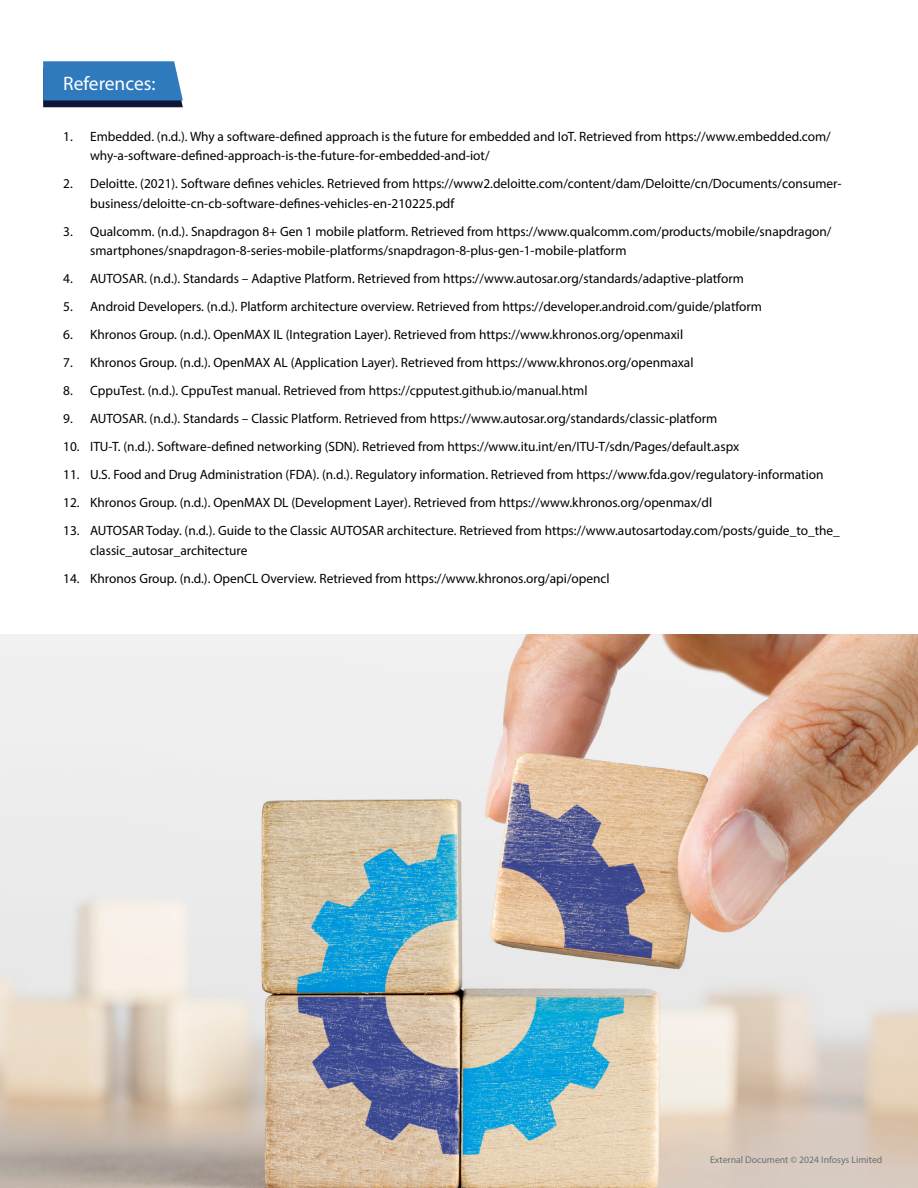
<style>
.page{position:relative;width:918px;height:1188px;background:#fff}
.page>*{position:absolute;margin:0;border:0;box-sizing:border-box;transform-origin:0 0}
.t1{font:19.5px "Myriad Pro";color:#fff}
.t2{font:13.5px/19.5px "Myriad Pro";color:#000101}
.t3{font:9.75px "Myriad Pro";color:#6d6e71}
</style>
<div class="page">
<img style="left:0;top:634px;width:918px;height:554px">
<svg style="left:43px;top:61px;width:140px;height:46px;background:#3170ac"></svg>
<h1 class="t1" style="left:63px;top:72px;width:94px">References:</h1>
<p class="t2" style="left:90px;top:126px;width:742px;text-indent:-27px">1. Embedded. (n.d.). Why a software-defined approach is the future for embedded and IoT. Retrieved from https://www.embedded.com/ why-a-software-defined-approach-is-the-future-for-embedded-and-iot/</p>
<p class="t2" style="left:90px;top:174px;width:753px;text-indent:-27px">2. Deloitte. (2021). Software defines vehicles. Retrieved from https://www2.deloitte.com/content/dam/Deloitte/cn/Documents/consumer&shy;business/deloitte-cn-cb-software-defines-vehicles-en-210225.pdf</p>
<p class="t2" style="left:90px;top:221px;width:743px;text-indent:-27px">3. Qualcomm. (n.d.). Snapdragon 8+ Gen 1 mobile platform. Retrieved from https://www.qualcomm.com/products/mobile/snapdragon/ smartphones/snapdragon-8-series-mobile-platforms/snapdragon-8-plus-gen-1-mobile-platform</p>
<p class="t2" style="left:63px;top:269px;width:682px">4. AUTOSAR. (n.d.). Standards – Adaptive Platform. Retrieved from https://www.autosar.org/standards/adaptive-platform</p>
<p class="t2" style="left:63px;top:297px;width:700px">5. Android Developers. (n.d.). Platform architecture overview. Retrieved from https://developer.android.com/guide/platform</p>
<p class="t2" style="left:63px;top:325px;width:622px">6. Khronos Group. (n.d.). OpenMAX IL (Integration Layer). Retrieved from https://www.khronos.org/openmaxil</p>
<p class="t2" style="left:63px;top:353px;width:632px">7. Khronos Group. (n.d.). OpenMAX AL (Application Layer). Retrieved from https://www.khronos.org/openmaxal</p>
<p class="t2" style="left:63px;top:381px;width:526px">8. CppuTest. (n.d.). CppuTest manual. Retrieved from https://cpputest.github.io/manual.html</p>
<p class="t2" style="left:63px;top:409px;width:656px">9. AUTOSAR. (n.d.). Standards – Classic Platform. Retrieved from https://www.autosar.org/standards/classic-platform</p>
<p class="t2" style="left:63px;top:437px;width:678px">10. ITU-T. (n.d.). Software-defined networking (SDN). Retrieved from https://www.itu.int/en/ITU-T/sdn/Pages/default.aspx</p>
<p class="t2" style="left:63px;top:465px;width:762px">11. U.S. Food and Drug Administration (FDA). (n.d.). Regulatory information. Retrieved from https://www.fda.gov/regulatory-information</p>
<p class="t2" style="left:63px;top:493px;width:651px">12. Khronos Group. (n.d.). OpenMAX DL (Development Layer). Retrieved from https://www.khronos.org/openmax/dl</p>
<p class="t2" style="left:90px;top:521px;width:751px;text-indent:-27px">13. AUTOSAR Today. (n.d.). Guide to the Classic AUTOSAR architecture. Retrieved from https://www.autosartoday.com/posts/guide_to_the_ classic_autosar_architecture</p>
<p class="t2" style="left:63px;top:568px;width:548px">14. Khronos Group. (n.d.). OpenCL Overview. Retrieved from https://www.khronos.org/api/opencl</p>
<p class="t3" style="left:710px;top:1154px;width:174px">External Document © 2024 Infosys Limited</p>
</div>
